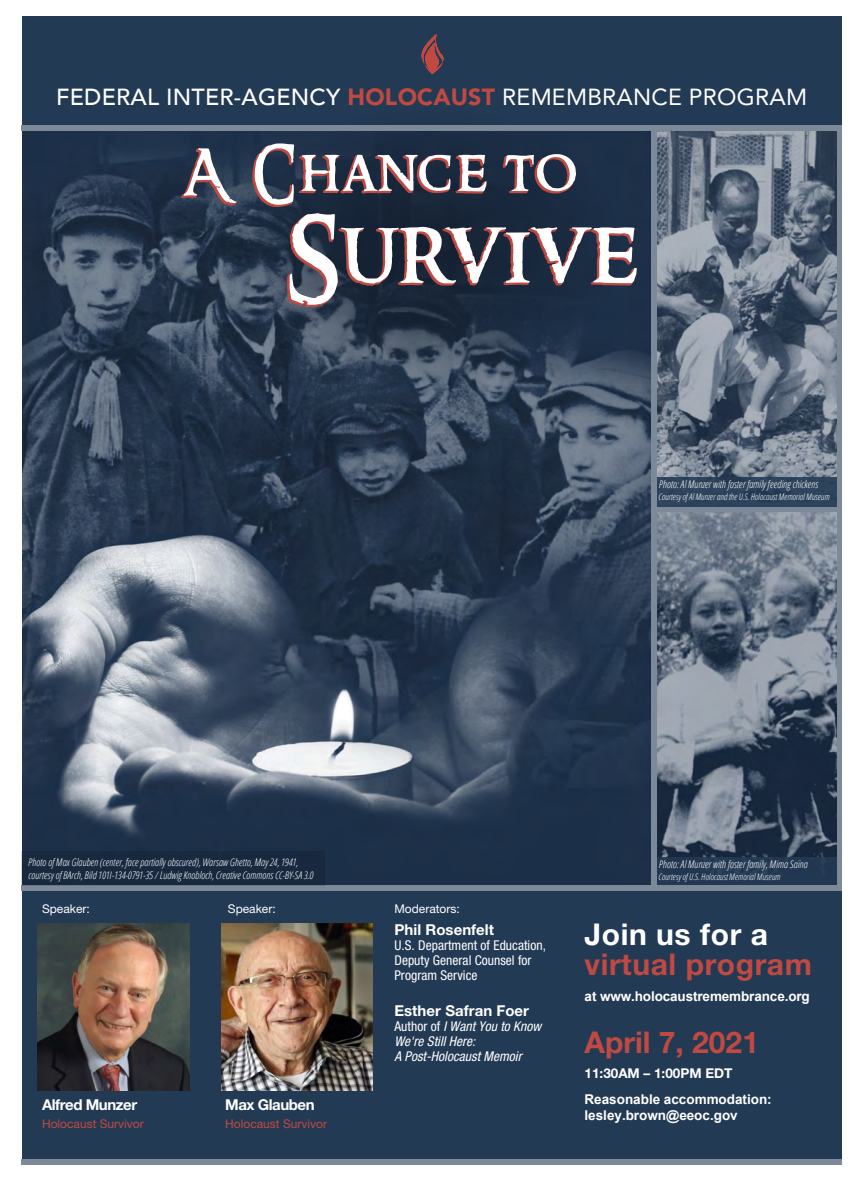
<style>
.page{position:relative;width:864px;height:1188px;background:#fff}
.page>*{position:absolute;margin:0;border:0;box-sizing:border-box;transform-origin:0 0}
.t1{font:500 88.95px "Ringbearer";letter-spacing:.015em;color:#c04942}
.t2{font:500 58.35px "Ringbearer";letter-spacing:.02em;color:#c04942}
.t3{font:700 30px "Helvetica Neue";letter-spacing:.02em;color:#c04942}
.t4{font:700 30px "Helvetica Neue";color:#c04942}
.t5{font:700 30px "Helvetica Neue";letter-spacing:.02em;color:#fff}
.t6{font:500 23.25px "Avenir";letter-spacing:.01em;color:#fff}
.t7{font:700 15px "Helvetica Neue";letter-spacing:.005em;color:#fff}
.t8{font:700 15px "Helvetica Neue";letter-spacing:-.03em;color:#fff}
.t9{font:700 13.5px/16.2px "Arial";color:#fff}
.t10{font:condensed 13.5px/15px "Helvetica Neue";letter-spacing:.005em;color:#fff}
.t11{font:italic condensed 13.5px/15px "Helvetica Neue";letter-spacing:.005em;color:#fff}
.t12{font:700 13.5px "Helvetica Neue";color:#fff}
.t13{font:12px "Helvetica Neue";color:#c04942}
.t14{font:12px "Helvetica Neue";color:#fff}
.t15{font:italic 300 10.5px/12.6px "Open Sans Condensed";color:#fff}
.t16{font:italic 300 9px "Open Sans Condensed";color:#fff}
.s1{font-weight:900;color:#c04942}
.s2{font-weight:400}
.s3{font-style:normal}
</style>
<div class="page">
<img style="left:22px;top:131px;width:815px;height:755px">
<div style="left:21px;top:888px;width:822px;height:277px;background:#233a54"></div>
<div style="left:21px;top:15px;width:822px;height:115px;background:#233a54"></div>
<div style="left:0;top:0;width:864px;height:16px;background:#fff"></div>
<svg style="left:213px;top:131px;width:428px;height:256px;background:#334358"></svg>
<img style="left:221px;top:924px;width:151px;height:167px">
<div style="left:651px;top:130px;width:6px;height:758px;background:#7b8998"></div>
<div style="left:837px;top:130px;width:6px;height:758px;background:#7b8998"></div>
<div style="left:21px;top:125px;width:822px;height:6px;background:#7b8998"></div>
<div style="left:652px;top:506px;width:191px;height:6px;background:#7b8998"></div>
<div style="left:657px;top:477px;width:180px;height:29px;background:#2d435c"></div>
<div style="left:657px;top:858px;width:180px;height:28px;background:#233a54"></div>
<div style="left:21px;top:886px;width:822px;height:5px;background:#7b8998"></div>
<div style="left:21px;top:1159px;width:822px;height:6px;background:#7b8998"></div>
<div style="left:21px;top:851px;width:304px;height:35px;background:#17283f"></div>
<img style="left:37px;top:924px;width:153px;height:167px">
<svg style="left:180px;top:148px;width:58px;height:58px"></svg>
<svg style="left:252px;top:34px;width:385px;height:338px"></svg>
<h3 class="t6" style="left:56px;top:76px;width:753px">FEDERAL INTER-AGENCY <span class="s1">HOLOCAUST</span> <span class="s2">REMEMBRANCE PROGRAM</span></h3>
<h2 class="t2" style="left:181px;top:132px;width:398px">A Chance to</h2>
<h1 class="t1" style="left:287px;top:192px;width:349px">Survive</h1>
<p class="t15" style="left:659px;top:477px;width:161px">Photo: Al Munzer with foster family feeding chickens</p>
<p class="t16" style="left:659px;top:491px;width:172px">Courtesy of Al Munzer and the U.S. Holocaust Memorial Museum</p>
<p class="t15" style="left:28px;top:856px;width:287px">Photo of Max Glauben (center, face partially obscured), Warsaw Ghetto, May 24, 1941, courtesy of BArch, Bild 101I-134-0791-35 / Ludwig Knobloch, Creative Commons CC-BY-SA 3.0</p>
<p class="t14" style="left:42px;top:902px;width:49px">Speaker:</p>
<p class="t14" style="left:228px;top:902px;width:49px">Speaker:</p>
<p class="t14" style="left:394px;top:902px;width:67px">Moderators:</p>
<p class="t15" style="left:659px;top:858px;width:150px">Photo: Al Munzer with foster family, Mima Saïna</p>
<p class="t16" style="left:659px;top:871px;width:123px">Courtesy of U.S. Holocaust Memorial Museum</p>
<h3 class="t8" style="left:225px;top:1096px;width:91px">Max Glauben</h3>
<h3 class="t8" style="left:42px;top:1096px;width:97px">Alfred Munzer</h3>
<p class="t13" style="left:42px;top:1117px;width:103px">Holocaust Survivor</p>
<p class="t13" style="left:225px;top:1117px;width:103px">Holocaust Survivor</p>
<h3 class="t7" style="left:394px;top:920px;width:101px">Phil Rosenfelt</h3>
<p class="t10" style="left:394px;top:938px;width:153px">U.S. Department of Education,<br>Deputy General Counsel for<br>Program Service</p>
<h3 class="t7" style="left:394px;top:1001px;width:136px">Esther Safran Foer</h3>
<p class="t11" style="left:394px;top:1019px;width:148px"><span class="s3">Author of</span> I Want You to Know<br>We're Still Here:<br>A Post-Holocaust Memoir</p>
<h3 class="t5" style="left:585px;top:916px;width:185px">Join us for a</h3>
<h3 class="t3" style="left:585px;top:946px;width:229px">virtual program</h3>
<p class="t9" style="left:585px;top:988px;width:227px">at www.holocaustremembrance.org</p>
<h3 class="t4" style="left:585px;top:1024px;width:176px">April 7, 2021</h3>
<p class="t12" style="left:585px;top:1065px;width:149px">11:30AM – 1:00PM EDT</p>
<p class="t9" style="left:585px;top:1091px;width:189px">Reasonable accommodation: lesley.brown@eeoc.gov</p>
</div>
